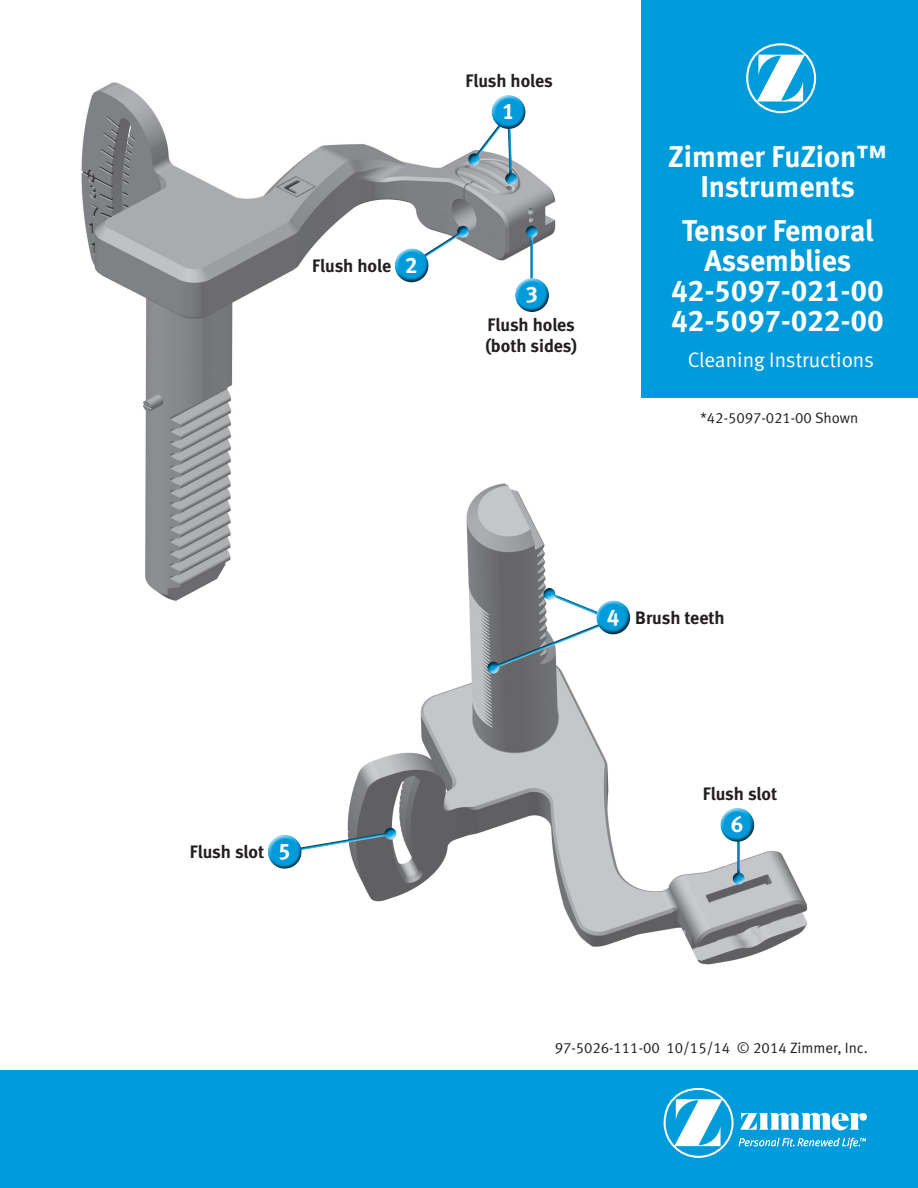
<style>
.page{position:relative;width:918px;height:1188px;background:#fff}
.page>*{position:absolute;margin:0;border:0;box-sizing:border-box;transform-origin:0 0}
.t1{font:30px/30px "Meta Bold LF";color:#fff;text-align:center}
.t2{font:22.5px "Meta Bold LF";color:#fff}
.t3{font:21px "Meta Normal LF";color:#fff}
.t4{font:18px/21px "Meta Bold LF";color:#231f20}
.t5{font:15px "Meta Normal LF";color:#231f20}
.s1{font-size:22.5px;color:#fff}
</style>
<div class="page">
<div style="left:0;top:1070px;width:918px;height:118px;background:#009bda"></div>
<svg style="left:664px;top:1088px;width:203px;height:70px"></svg>
<img style="left:81px;top:82px;width:475px;height:519px">
<div style="left:466px;top:110px;width:51px;height:78px;background:#fff;opacity:.75"></div>
<div style="left:466px;top:110px;width:51px;height:74px;background:#231f20;opacity:.75"></div>
<div style="left:491px;top:92px;width:35px;height:30px;background:#fff;opacity:.75"></div>
<div style="left:491px;top:100px;width:37px;height:30px;background:#231f20;opacity:.75"></div>
<div style="left:407px;top:225px;width:63px;height:43px;background:#231f20;opacity:.75"></div>
<div style="left:524px;top:225px;width:15px;height:84px;background:#231f20;opacity:.75"></div>
<div style="left:394px;top:246px;width:36px;height:30px;background:#fff;opacity:.75"></div>
<div style="left:394px;top:253px;width:37px;height:30px;background:#231f20;opacity:.75"></div>
<div style="left:514px;top:276px;width:36px;height:29px;background:#fff;opacity:.75"></div>
<div style="left:514px;top:283px;width:38px;height:30px;background:#231f20;opacity:.75"></div>
<img style="left:339px;top:473px;width:469px;height:492px">
<div style="left:486px;top:588px;width:132px;height:88px;background:#fff;opacity:.75"></div>
<div style="left:486px;top:586px;width:132px;height:87px;background:#231f20;opacity:.75"></div>
<div style="left:596px;top:598px;width:35px;height:30px;background:#fff;opacity:.75"></div>
<div style="left:596px;top:605px;width:37px;height:30px;background:#231f20;opacity:.75"></div>
<div style="left:280px;top:827px;width:117px;height:28px;background:#231f20;opacity:.75"></div>
<div style="left:731px;top:825px;width:15px;height:61px;background:#fff;opacity:.75"></div>
<div style="left:731px;top:825px;width:15px;height:59px;background:#231f20;opacity:.75"></div>
<div style="left:267px;top:832px;width:36px;height:30px;background:#fff;opacity:.75"></div>
<div style="left:267px;top:840px;width:37px;height:30px;background:#231f20;opacity:.75"></div>
<div style="left:720px;top:805px;width:35px;height:30px;background:#fff;opacity:.75"></div>
<div style="left:720px;top:813px;width:37px;height:30px;background:#231f20;opacity:.75"></div>
<div style="left:642px;top:0;width:276px;height:397px;background:#009bda"></div>
<svg style="left:746px;top:43px;width:70px;height:70px"></svg>
<p class="t4" style="left:466px;top:70px;width:89px">Flush holes</p>
<p class="t2" style="left:502px;top:98px;width:14px">1</p>
<p class="t4" style="left:312px;top:255px;width:80px">Flush hole</p>
<p class="t2" style="left:405px;top:251px;width:14px">2</p>
<p class="t2" style="left:526px;top:281px;width:14px">3</p>
<p class="t4" style="left:485px;top:314px;width:93px">Flush holes (both sides)</p>
<p class="t1" style="left:668px;top:142px;width:220px">Zimmer FuZion™<br>Instruments</p>
<p class="t1" style="left:671px;top:215px;width:214px">Tensor Femoral<br>Assemblies<br>42-5097-021-00<br>42-5097-022-00</p>
<p class="t3" style="left:688px;top:347px;width:188px">Cleaning Instructions</p>
<p class="t5" style="left:700px;top:409px;width:160px">*42-5097-021-00 Shown</p>
<p class="t4" style="left:190px;top:841px;width:76px">Flush slot</p>
<p class="t2" style="left:278px;top:838px;width:14px">5</p>
<p class="t4" style="left:607px;top:607px;width:119px"><span class="s1">4</span> Brush teeth</p>
<p class="t4" style="left:703px;top:783px;width:76px">Flush slot</p>
<p class="t2" style="left:731px;top:811px;width:14px">6</p>
<p class="t5" style="left:555px;top:1039px;width:315px">97-5026-111-00 10/15/14 © 2014 Zimmer, Inc.</p>
</div>
